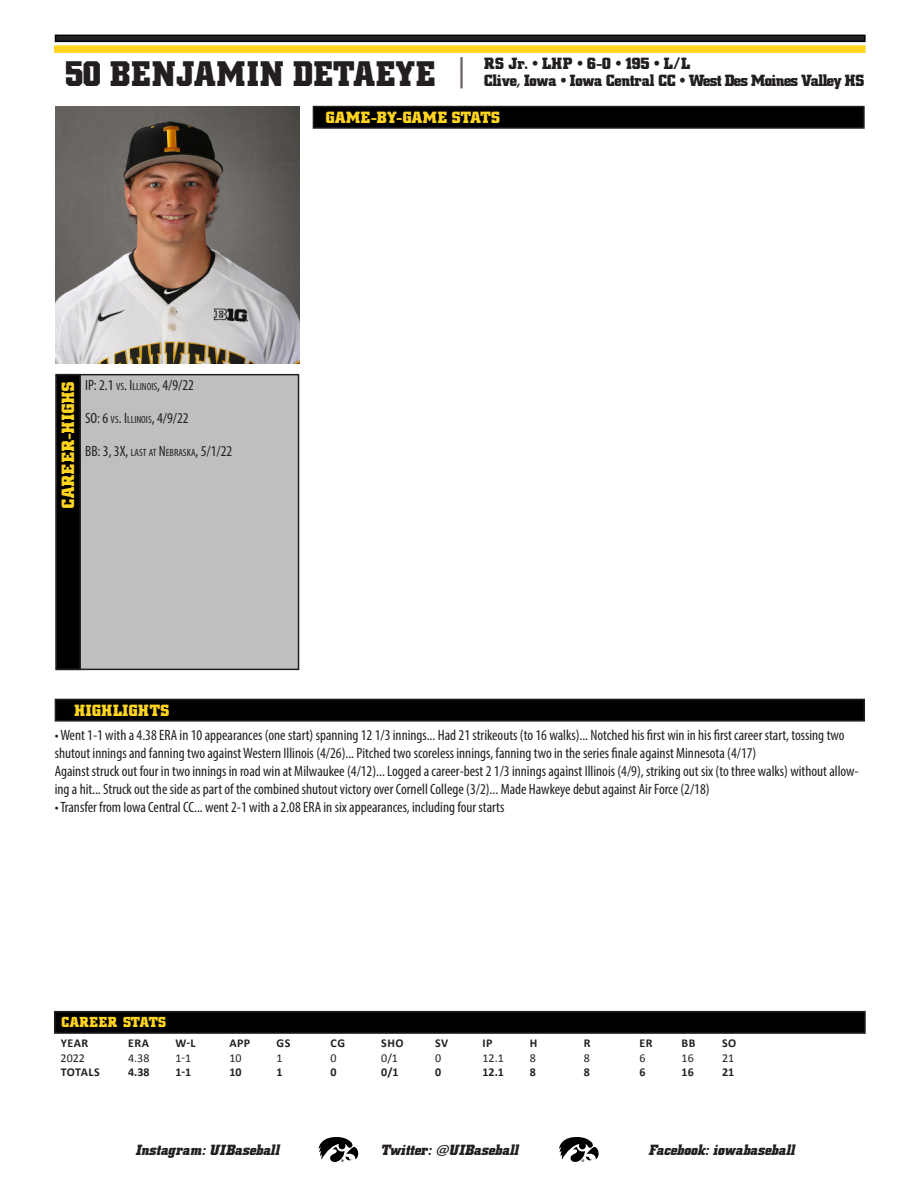
<style>
.page{position:relative;width:918px;height:1188px;background:#fff}
.page>*{position:absolute;margin:0;border:0;box-sizing:border-box;transform-origin:0 0}
.Body_Text{font:700 36px "Hawkeye";letter-spacing:.02em;color:#231f20;scale:.93 1}
.t1{font:700 18px "Hawkeye";letter-spacing:.04em;color:#ffd520}
.Body_Text-2{font:700 16.5px "Hawkeye";letter-spacing:-.02em;color:#231f20}
.Body_Text-3{font:700 16.5px "Hawkeye";color:#231f20}
.t2{font:700 16.5px "Hawkeye";color:#ffd520}
.t3{font:700 16.5px "Hawkeye";letter-spacing:.02em;color:#ffd520}
.t4{font:condensed 15px/18px "Myriad Pro";color:#231f20}
.t5{font:condensed 15px "Myriad Pro";color:#231f20}
.t6{font:italic 700 15px "Hawkeye";color:#231f20}
.t7{font:700 14.7px "Hawkeye";color:#ffd520}
.comic{font:700 12px "Calibri";letter-spacing:.04em;color:#231f20}
.comic-2{font:12px "Calibri";color:#231f20}
.s1{font-size:10.5px}
</style>
<div class="page">
<svg style="left:319px;top:1137px;width:39px;height:25px"></svg>
<svg style="left:559px;top:1137px;width:40px;height:25px"></svg>
<div style="left:56px;top:35px;width:809px;height:6px;background:#231f20"></div>
<div style="left:55px;top:35px;width:811px;height:7px;border:2px solid #000"></div>
<svg style="left:54px;top:45px;width:812px;height:8px;background:#ffd72c"></svg>
<div style="left:56px;top:375px;width:243px;height:294px;background:#bfbfbf"></div>
<div style="left:56px;top:374px;width:243px;height:296px;border:2px solid #231f20"></div>
<img style="left:56px;top:106px;width:243px;height:257px">
<hr style="left:460px;top:57px;width:3px;height:31px;background:#6b6360">
<div style="left:56px;top:375px;width:24px;height:294px;background:#000"></div>
<div style="left:56px;top:374px;width:25px;height:296px;border:2px solid #231f20"></div>
<div style="left:313px;top:107px;width:551px;height:21px;background:#000"></div>
<div style="left:313px;top:106px;width:552px;height:23px;border:2px solid #231f20"></div>
<div style="left:55px;top:1012px;width:810px;height:21px;background:#000"></div>
<div style="left:54px;top:1011px;width:812px;height:23px;border:2px solid #231f20"></div>
<div style="left:55px;top:699px;width:809px;height:22px;background:#000"></div>
<div style="left:55px;top:699px;width:810px;height:23px;border:2px solid #231f20"></div>
<p class="Body_Text" style="left:66px;top:53px;width:399px">50 BENJAMIN DETAEYE</p>
<p class="Body_Text-3" style="left:485px;top:54px;width:208px">RS Jr. • LHP • 6-0 • 195 • L/L</p>
<p class="Body_Text-2" style="left:485px;top:71px;width:382px">Clive, Iowa • Iowa Central CC • West Des Moines Valley HS</p>
<p class="t2" style="left:326px;top:108px;width:176px">GAME-BY-GAME STATS</p>
<p class="t1" style="left:58px;top:508px;width:129px;rotate:-90deg">CAREER-HIGHS</p>
<p class="t5" style="left:85px;top:376px;width:110px">IP: 2.1 <span class="s1">VS</span>. I<span class="s1">LLINOIS</span>, 4/9/22</p>
<p class="t5" style="left:85px;top:409px;width:105px">SO: 6 <span class="s1">VS</span>. I<span class="s1">LLINOIS</span>, 4/9/22</p>
<p class="t5" style="left:85px;top:442px;width:149px">BB: 3, 3X, <span class="s1">LAST AT</span> N <span class="s1">EBRASKA</span>, 5/1/22</p>
<p class="t3" style="left:75px;top:701px;width:96px">HIGHLIGHTS</p>
<p class="t4" style="left:55px;top:726px;width:792px">• Went 1-1 with a 4.38 ERA in 10 appearances (one start) spanning 12 1/3 innings... Had 21 strikeouts (to 16 walks)... Notched his first win in his first career start, tossing two shutout innings and fanning two against Western Illinois (4/26)... Pitched two scoreless innings, fanning two in the series finale against Minnesota (4/17)</p>
<p class="t4" style="left:55px;top:762px;width:806px">Against struck out four in two innings in road win at Milwaukee (4/12)... Logged a career-best 2 1/3 innings against Illinois (4/9), striking out six (to three walks) without allow&shy;ing a hit... Struck out the side as part of the combined shutout victory over Cornell College (3/2)... Made Hawkeye debut against Air Force (2/18)</p>
<p class="t4" style="left:55px;top:798px;width:451px">• Transfer from Iowa Central CC... went 2-1 with a 2.08 ERA in six appearances, including four starts</p>
<p class="t7" style="left:62px;top:1014px;width:71px">CAREER STATS</p>
<p class="comic" style="left:61px;top:1035px;width:29px">YEAR</p>
<p class="comic" style="left:128px;top:1035px;width:22px">ERA</p>
<p class="comic" style="left:175px;top:1035px;width:22px">W-L</p>
<p class="comic" style="left:229px;top:1035px;width:22px">APP</p>
<p class="comic" style="left:277px;top:1035px;width:15px">GS</p>
<p class="comic" style="left:331px;top:1035px;width:16px">CG</p>
<p class="comic" style="left:381px;top:1035px;width:24px">SHO</p>
<p class="comic" style="left:435px;top:1035px;width:15px">SV</p>
<p class="comic" style="left:483px;top:1035px;width:12px">IP</p>
<p class="comic" style="left:530px;top:1035px;width:9px">H</p>
<p class="comic" style="left:584px;top:1035px;width:8px">R</p>
<p class="comic" style="left:640px;top:1035px;width:15px">ER</p>
<p class="comic" style="left:682px;top:1035px;width:15px">BB</p>
<p class="comic" style="left:722px;top:1035px;width:16px">SO</p>
<p class="comic-2" style="left:61px;top:1049px;width:26px">2022</p>
<p class="comic-2" style="left:128px;top:1049px;width:23px">4.38</p>
<p class="comic-2" style="left:175px;top:1049px;width:17px">1-1</p>
<p class="comic-2" style="left:229px;top:1049px;width:14px">10</p>
<p class="comic-2" style="left:277px;top:1049px;width:8px">1</p>
<p class="comic-2" style="left:331px;top:1049px;width:8px">0</p>
<p class="comic-2" style="left:381px;top:1049px;width:18px">0/1</p>
<p class="comic-2" style="left:435px;top:1049px;width:8px">0</p>
<p class="comic-2" style="left:483px;top:1049px;width:23px">12.1</p>
<p class="comic-2" style="left:530px;top:1049px;width:8px">8</p>
<p class="comic-2" style="left:584px;top:1049px;width:8px">8</p>
<p class="comic-2" style="left:639px;top:1049px;width:8px">6</p>
<p class="comic-2" style="left:682px;top:1049px;width:14px">16</p>
<p class="comic-2" style="left:722px;top:1049px;width:14px">21</p>
<p class="comic" style="left:61px;top:1064px;width:40px">TOTALS</p>
<p class="comic" style="left:128px;top:1064px;width:23px">4.38</p>
<p class="comic" style="left:175px;top:1064px;width:17px">1-1</p>
<p class="comic" style="left:229px;top:1064px;width:14px">10</p>
<p class="comic" style="left:277px;top:1064px;width:8px">1</p>
<p class="comic" style="left:331px;top:1064px;width:8px">0</p>
<p class="comic" style="left:381px;top:1064px;width:19px">0/1</p>
<p class="comic" style="left:435px;top:1064px;width:8px">0</p>
<p class="comic" style="left:483px;top:1064px;width:23px">12.1</p>
<p class="comic" style="left:530px;top:1064px;width:8px">8</p>
<p class="comic" style="left:584px;top:1064px;width:8px">8</p>
<p class="comic" style="left:639px;top:1064px;width:8px">6</p>
<p class="comic" style="left:682px;top:1064px;width:14px">16</p>
<p class="comic" style="left:722px;top:1064px;width:14px">21</p>
<p class="t6" style="left:136px;top:1142px;width:145px">Instagram: UIBaseball</p>
<p class="t6" style="left:380px;top:1142px;width:140px">Twitter: @UIBaseball</p>
<p class="t6" style="left:649px;top:1142px;width:148px">Facebook: iowabaseball</p>
</div>
